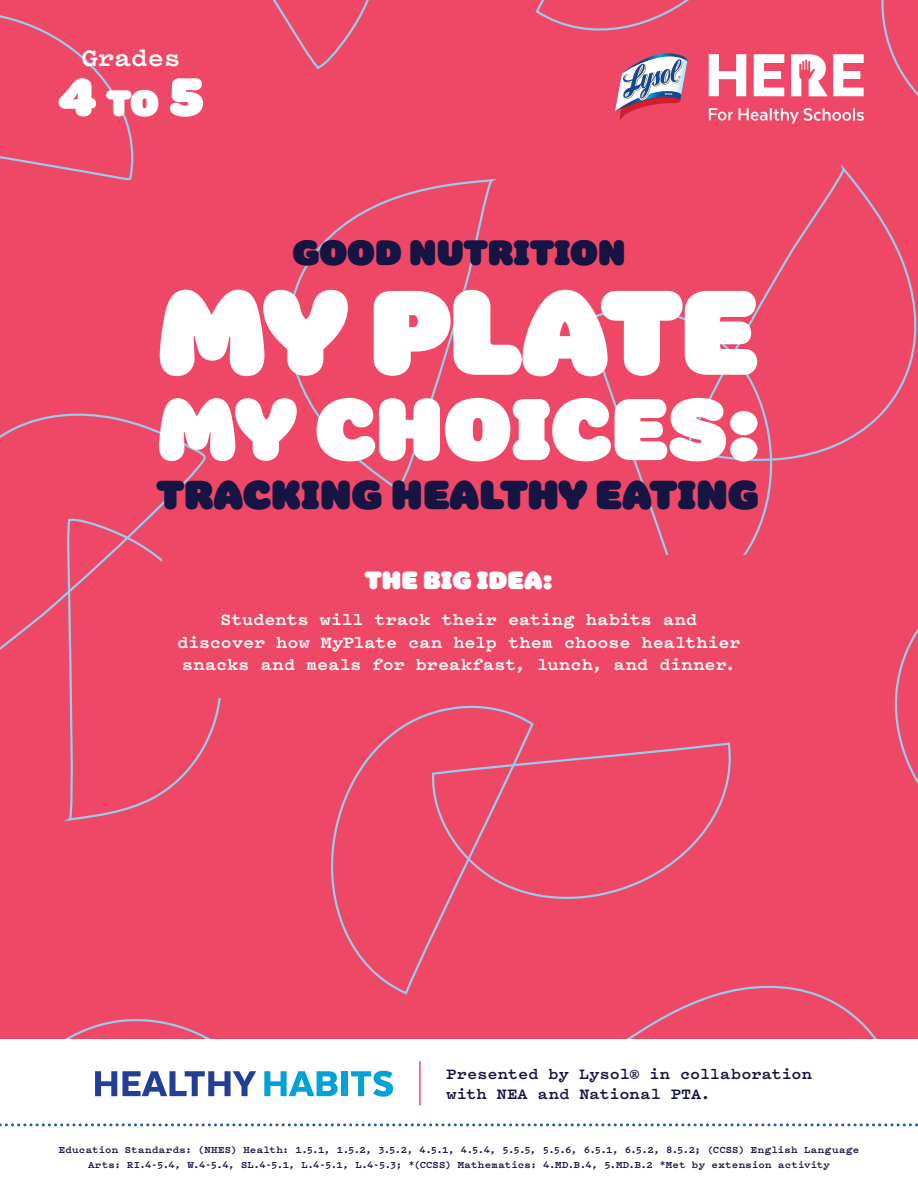
<style>
.page{position:relative;width:918px;height:1188px;background:#ef4867}
.page>*{position:absolute;margin:0;border:0;box-sizing:border-box;transform-origin:0 0}
.t1{font:121.5px "Colette Ultra Jumbo";letter-spacing:-.01em;color:#fff}
.t2{font:88.5px "Colette Ultra Jumbo";color:#fff}
.t3{font:52.5px "Colette Ultra Jumbo";color:#fff}
.t4{font:41.25px "Colette Ultra Jumbo";letter-spacing:.005em;color:#151443}
.Cover_-_Super_Title{font:36px "Colette Ultra Jumbo";letter-spacing:.005em;color:#151443}
.t5{font:700 27px "Pitch";color:#fff}
.Cover_-_Big_Idea{font:25.5px "Colette Ultra Jumbo";letter-spacing:.005em;color:#fff}
.Cover_-_Sub_body_cop{font:700 18px/22.5px "Pitch";letter-spacing:.005em;color:#fff;text-align:center}
.t6{font:700 16.5px/19.8px "Pitch";letter-spacing:.005em;color:#151443}
.Cover_-_Education_St{font:700 10.5px/15px "Pitch";letter-spacing:.025em;color:#151443;text-align:center}
.s1{font-size:37.5px}
</style>
<div class="page">
<svg style="left:67px;top:679px;width:154px;height:142px"></svg>
<svg style="left:0;top:413px;width:206px;height:266px"></svg>
<svg style="left:881px;top:0;width:37px;height:785px"></svg>
<svg style="left:762px;top:166px;width:156px;height:298px"></svg>
<svg style="left:585px;top:300px;width:190px;height:255px"></svg>
<svg style="left:617px;top:985px;width:287px;height:55px"></svg>
<svg style="left:0;top:15px;width:134px;height:166px"></svg>
<svg style="left:535px;top:0;width:154px;height:31px"></svg>
<svg style="left:273px;top:0;width:96px;height:69px"></svg>
<svg style="left:0;top:1019px;width:299px;height:21px"></svg>
<svg style="left:289px;top:179px;width:205px;height:310px"></svg>
<svg style="left:331px;top:705px;width:203px;height:290px"></svg>
<svg style="left:431px;top:741px;width:300px;height:166px"></svg>
<svg style="left:709px;top:54px;width:37px;height:42px"></svg>
<svg style="left:754px;top:54px;width:30px;height:42px"></svg>
<svg style="left:833px;top:54px;width:31px;height:42px"></svg>
<svg style="left:791px;top:54px;width:36px;height:42px"></svg>
<svg style="left:709px;top:108px;width:24px;height:12px"></svg>
<svg style="left:739px;top:108px;width:125px;height:16px"></svg>
<svg style="left:615px;top:53px;width:73px;height:68px"></svg>
<div style="left:0;top:1040px;width:918px;height:148px;background:#fff"></div>
<svg style="left:95px;top:1071px;width:161px;height:25px"></svg>
<svg style="left:264px;top:1071px;width:74px;height:25px"></svg>
<div style="left:342px;top:1071px;width:6px;height:25px;background:#00a2d7"></div>
<svg style="left:351px;top:1071px;width:42px;height:26px"></svg>
<hr style="left:419px;top:1061px;width:2px;height:44px;background:#ef4867">
<svg style="left:0;top:1123px;width:918px;height:3px"></svg>
<div style="left:162px;top:555px;width:594px;height:143px;background:#ef4867"></div>
<h3 class="t5" style="left:81px;top:39px;width:101px">Grades</h3>
<h3 class="t3" style="left:58px;top:57px;width:147px">4 <span class="s1">TO</span> 5</h3>
<p class="Cover_-_Super_Title" style="left:292px;top:225px;width:335px">GOOD NUTRITION</p>
<p class="t1" style="left:157px;top:239px;width:602px">MY PLATE</p>
<p class="t2" style="left:157px;top:361px;width:606px">MY CHOICES:</p>
<p class="t4" style="left:157px;top:463px;width:603px">TRACKING HEALTHY EATING</p>
<p class="Cover_-_Big_Idea" style="left:365px;top:561px;width:189px">THE BIG IDEA:</p>
<p class="Cover_-_Sub_body_cop" style="left:177px;top:608px;width:565px">Students will track their eating habits and discover how MyPlate can help them choose healthier snacks and meals for breakfast, lunch, and dinner.</p>
<h3 class="t6" style="left:447px;top:1063px;width:367px">Presented by Lysol® in collaboration with NEA and National PTA.</h3>
<p class="Cover_-_Education_St" style="left:59px;top:1142px;width:802px">Education Standards: (NHES) Health: 1.5.1, 1.5.2, 3.5.2, 4.5.1, 4.5.4, 5.5.5, 5.5.6, 6.5.1, 6.5.2, 8.5.2; (CCSS) English Language<br>Arts: RI.4-5.4, W.4-5.4, SL.4-5.1, L.4-5.1, L.4-5.3; *(CCSS) Mathematics: 4.MD.B.4, 5.MD.B.2 *Met by extension activity</p>
</div>
